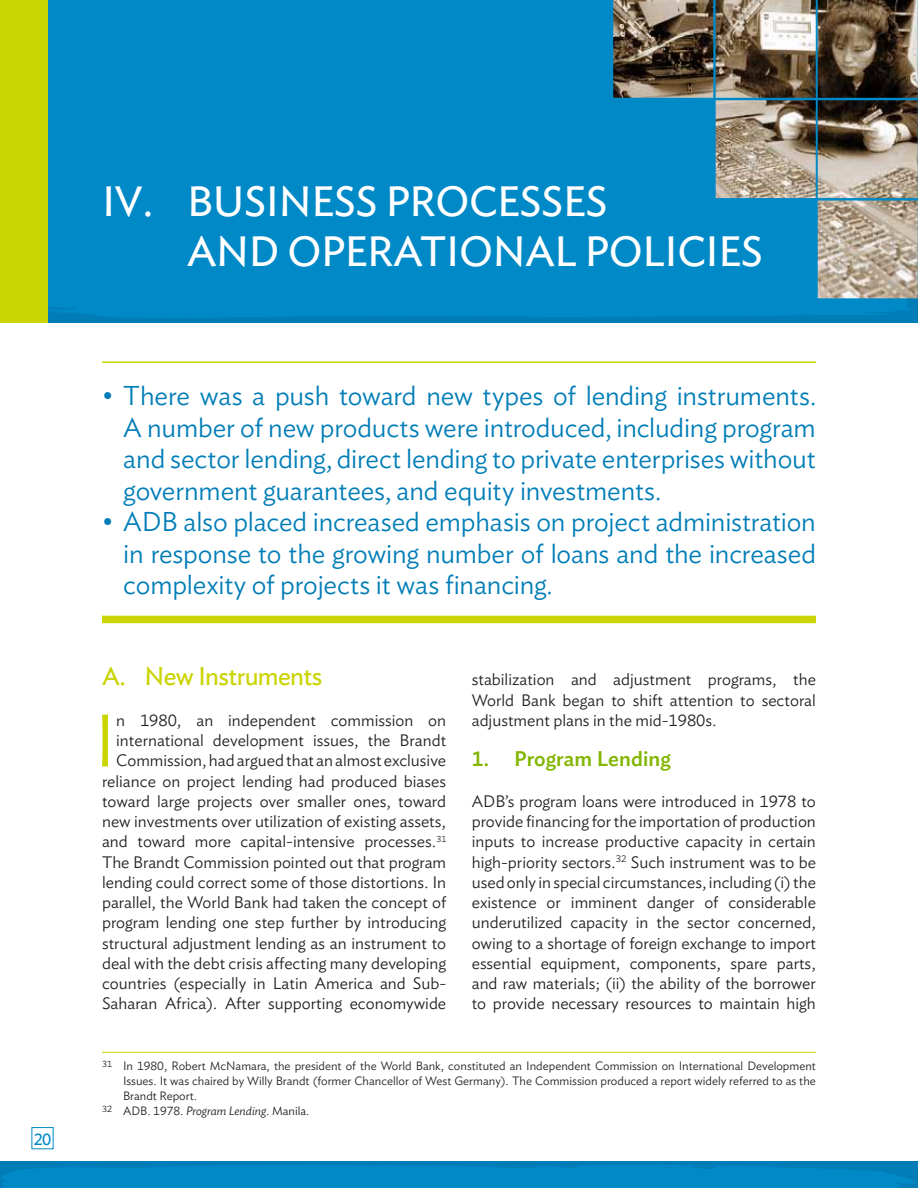
<style>
.page{position:relative;width:918px;height:1188px;background:#fff}
.page>*{position:absolute;margin:0;border:0;box-sizing:border-box;transform-origin:0 0}
.t1{font:300 73.5px "Ideal Sans";color:#cad400}
.t2{font:42px/50.4px "Ideal Sans";letter-spacing:-.01em;color:#fff;text-align:right}
.t3{font:300 27px/31.5px "Ideal Sans";letter-spacing:-.005em;color:#007db7;text-align:justify}
.t4{font:25.5px "Ideal Sans";color:#cad400}
.t5{font:500 21px "Ideal Sans";letter-spacing:.005em;color:#83b600}
.t6{font:300 16.5px/20.2px "Ideal Sans";color:#231f20;text-align:justify}
.t7{font:16.5px "Ideal Sans";color:#0089c7}
.t8{font:300 12px "Ideal Sans";color:#231f20}
.s1{font-style:italic}
</style>
<div class="page">
<div style="left:0;top:289px;width:918px;height:34px;background:#007db7"></div>
<div style="left:0;top:1162px;width:918px;height:26px;background:#007db7"></div>
<svg style="left:48px;top:298px;width:869px;height:20px;fill:#0089c7"></svg>
<svg style="left:1px;top:1165px;width:914px;height:23px"></svg>
<div style="left:0;top:0;width:918px;height:298px;background:#0089c7"></div>
<div style="left:0;top:0;width:48px;height:323px;background:#cad400"></div>
<img style="left:613px;top:0;width:305px;height:298px">
<hr style="left:102px;top:361px;width:714px;height:2px;background:#cad400">
<div style="left:102px;top:616px;width:714px;height:7px;background:#cad400"></div>
<hr style="left:102px;top:1052px;width:714px;height:1px;background:#cad400">
<p class="t7" style="left:34px;top:1127px;width:19px">20</p>
<h2 class="t2" style="left:102px;top:173px;width:135px">IV. BUSINESS</h2>
<h2 class="t2" style="left:187px;top:173px;width:259px">PROCESSES<br>AND OPERATION</h2>
<h2 class="t2" style="left:525px;top:223px;width:159px">AL POLICIES</h2>
<h3 class="t3" style="left:123px;top:378px;width:694px;text-indent:-21px">• There was a push toward new types of lending instruments.<br>A number of new products were introduced, including program and sector lending, direct lending to private enterprises without government guarantees, and equity investments.</h3>
<h3 class="t3" style="left:123px;top:504px;width:694px;text-indent:-21px">• ADB also placed increased emphasis on project administration in response to the growing number of loans and the increased complexity of projects it was financing.</h3>
<h3 class="t4" style="left:102px;top:657px;width:222px">A. New I nstruments</h3>
<h1 class="t1" style="left:94px;top:685px;width:24px">I</h1>
<p class="t6" style="left:102px;top:709px;width:346px;text-align:right">n 1980, an independent commission on international development issues, the Brandt Commission, had argued that an almost exclusive reliance on project lending had produced biases toward large projects over smaller ones, toward new investments over utilization of existing assets, and toward more capital-intensive processes.<sup>31<br></sup>The Brandt Commission pointed out that program lending could correct some of those distortions. In parallel, the World Bank had taken the concept of program lending one step further by introducing structural adjustment lending as an instrument to deal with the debt crisis affecting many developing countries (especially in Latin America and Sub-Saharan Africa). After supporting economywide</p>
<p class="t6" style="left:472px;top:668px;width:346px">stabilization and adjustment programs, the World Bank began to shift attention to sectoral adjustment plans in the mid-1980s.</p>
<p class="t5" style="left:472px;top:743px;width:201px">1. Program Lending</p>
<p class="t6" style="left:472px;top:790px;width:346px">ADB’s program loans were introduced in 1978 to provide financing for the importation of production inputs to increase productive capacity in certain high-priority sectors.<sup>32</sup> Such instrument was to be used only in special circumstances, including (i) the existence or imminent danger of considerable underutilized capacity in the sector concerned, owing to a shortage of foreign exchange to import essential equipment, components, spare parts, and raw materials; (ii) the ability of the borrower to provide necessary resources to maintain high</p>
<p class="t8" style="left:102px;top:1057px;width:715px"><sup>31</sup> In 1980, Robert McNamara, the president of the World Bank, constituted an Independent Commission on International Development</p>
<p class="t8" style="left:123px;top:1072px;width:694px">Issues. It was chaired by Willy Brandt (former Chancellor of West Germany). The Commission produced a report widely referred to as the</p>
<p class="t8" style="left:123px;top:1087px;width:76px">Brandt Report.</p>
<p class="t8" style="left:102px;top:1102px;width:209px"><sup>32</sup> ADB. 1978. <span class="s1">Program Lending</span>. Manila.</p>
</div>
